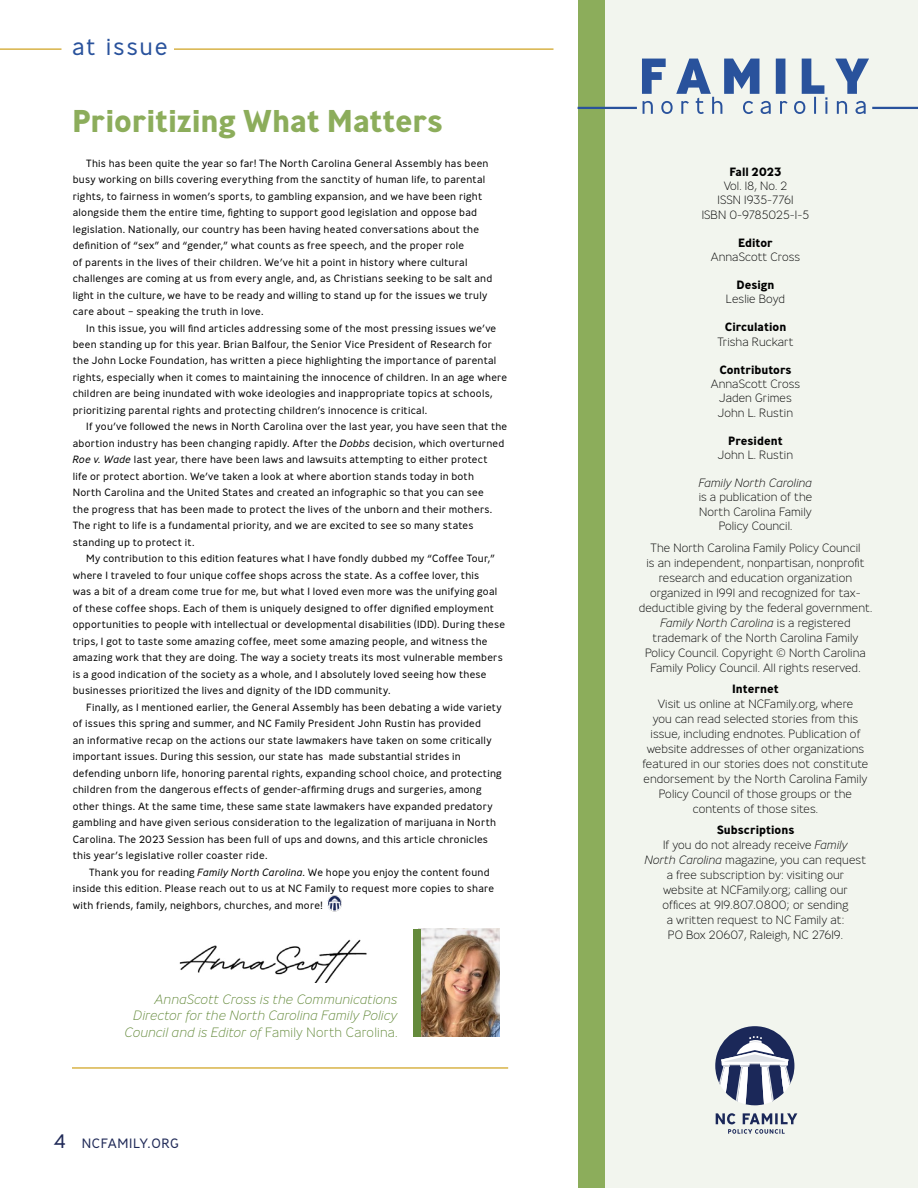
<style>
.page{position:relative;width:918px;height:1188px;background:#fff}
.page>*{position:absolute;margin:0;border:0;box-sizing:border-box;transform-origin:0 0}
.t1{font:700 31.5px "Ministry";letter-spacing:-.01em;color:#8cad5b}
.t2{font:300 24px "Ministry";letter-spacing:.065em;color:#29529c}
.t3{font:italic 200 13.5px/16.2px "Ministry";letter-spacing:.005em;color:#648a3b;text-align:right}
.t4{font:300 13.5px "Ministry";letter-spacing:.05em;color:#1f2957}
.t5{font:200 12px/15px "Ministry";color:#000;text-align:center}
.t6{font:700 12px "Ministry";color:#000}
.t7{font:italic 200 12px "Ministry";color:#000}
.t8{font:300 10.5px/16.5px "Ministry";letter-spacing:.02em;color:#000}
.s1{font-style:italic}
.s2{font-style:normal}
.s3{font-size:19.5px}
.s4{font-weight:700}
</style>
<div class="page">
<img style="left:327px;top:895px;width:15px;height:17px">
<div style="left:591px;top:0;width:327px;height:1188px;background:#f2f5ee"></div>
<div style="left:578px;top:0;width:27px;height:1188px;background:#8cad5b"></div>
<svg style="left:716px;top:1113px;width:81px;height:21px"></svg>
<svg style="left:715px;top:1026px;width:79px;height:79px"></svg>
<hr style="left:0;top:48px;width:62px;height:2px;background:#d8b348">
<hr style="left:174px;top:48px;width:380px;height:2px;background:#d8b348">
<img style="left:421px;top:929px;width:79px;height:108px">
<div style="left:413px;top:929px;width:8px;height:108px;background:#648a3b"></div>
<img style="left:179px;top:939px;width:188px;height:44px">
<hr style="left:72px;top:1067px;width:436px;height:2px;background:#d8b348">
<hr style="left:578px;top:107px;width:59px;height:2px;background:#29529c">
<hr style="left:872px;top:107px;width:46px;height:2px;background:#29529c">
<svg style="left:642px;top:59px;width:227px;height:55px"></svg>
<h2 class="t2" style="left:72px;top:31px;width:97px">at issue</h2>
<h1 class="t1" style="left:72px;top:100px;width:373px">Prioritizing What Matters</h1>
<p class="t8" style="left:73px;top:154px;width:421px;text-indent:14px">This has been quite the year so far! The North Carolina General Assembly has been busy working on bills covering everything from the sanctity of human life, to parental rights, to fairness in women’s sports, to gambling expansion, and we have been right alongside them the entire time, fighting to support good legislation and oppose bad legislation. Nationally, our country has been having heated conversations about the definition of “sex” and “gender,” what counts as free speech, and the proper role<br>of parents in the lives of their children. We’ve hit a point in history where cultural challenges are coming at us from every angle, and, as Christians seeking to be salt and light in the culture, we have to be ready and willing to stand up for the issues we truly care about – speaking the truth in love.</p>
<p class="t8" style="left:73px;top:319px;width:436px;text-indent:14px">In this issue, you will find articles addressing some of the most pressing issues we’ve been standing up for this year. Brian Balfour, the Senior Vice President of Research for the John Locke Foundation, has written a piece highlighting the importance of parental rights, especially when it comes to maintaining the innocence of children. In an age where children are being inundated with woke ideologies and inappropriate topics at schools, prioritizing parental rights and protecting children’s innocence is critical.</p>
<p class="t8" style="left:73px;top:418px;width:436px;text-indent:14px">If you’ve followed the news in North Carolina over the last year, you have seen that the abortion industry has been changing rapidly. After the <span class="s1">Dobbs</span> decision, which overturned <span class="s1">Roe v. Wade</span> last year, there have been laws and lawsuits attempting to either protect<br>life or protect abortion. We’ve taken a look at where abortion stands today in both<br>North Carolina and the United States and created an infographic so that you can see<br>the progress that has been made to protect the lives of the unborn and their mothers.<br>The right to life is a fundamental priority, and we are excited to see so many states standing up to protect it.</p>
<p class="t8" style="left:73px;top:550px;width:434px;text-indent:14px">My contribution to this edition features what I have fondly dubbed my “Coffee Tour,” where I traveled to four unique coffee shops across the state. As a coffee lover, this<br>was a bit of a dream come true for me, but what I loved even more was the unifying goal of these coffee shops. Each of them is uniquely designed to offer dignified employment opportunities to people with intellectual or developmental disabilities (IDD). During these trips, I got to taste some amazing coffee, meet some amazing people, and witness the amazing work that they are doing. The way a society treats its most vulnerable members is a good indication of the society as a whole, and I absolutely loved seeing how these businesses prioritized the lives and dignity of the IDD community.</p>
<p class="t8" style="left:73px;top:699px;width:431px;text-indent:14px">Finally, as I mentioned earlier, the General Assembly has been debating a wide variety of issues this spring and summer, and NC Family President John Rustin has provided<br>an informative recap on the actions our state lawmakers have taken on some critically important issues. During this session, our state has made substantial strides in defending unborn life, honoring parental rights, expanding school choice, and protecting children from the dangerous effects of gender-affirming drugs and surgeries, among other things. At the same time, these same state lawmakers have expanded predatory gambling and have given serious consideration to the legalization of marijuana in North Carolina. The 2023 Session has been full of ups and downs, and this article chronicles this year’s legislative roller coaster ride.</p>
<p class="t8" style="left:73px;top:864px;width:423px;text-indent:16px">Thank you for reading <span class="s1">Family North Carolina</span>. We hope you enjoy the content found inside this edition. Please reach out to us at NC Family to request more copies to share with friends, family, neighbors, churches, and more!</p>
<p class="t3" style="left:125px;top:992px;width:274px">AnnaScott Cross is the Communications<br>Director for the North Carolina Family Policy<br>Council and is Editor of <span class="s2">Family North Carolina.</span></p>
<p class="t4" style="left:54px;top:1134px;width:127px"><span class="s3">4</span> NCFAMILY.ORG</p>
<p class="t6" style="left:729px;top:164px;width:54px">Fall 2023</p>
<p class="t5" style="left:702px;top:179px;width:109px;line-height:14.4px">Vol. 18, No. 2<br>ISSN 1935-7761<br>ISBN 0-9785025-1-5</p>
<p class="t6" style="left:738px;top:235px;width:36px">Editor</p>
<p class="t5" style="left:711px;top:249px;width:91px">AnnaScott Cross</p>
<p class="t6" style="left:736px;top:277px;width:40px">Design</p>
<p class="t5" style="left:726px;top:292px;width:61px">Leslie Boyd</p>
<p class="t6" style="left:725px;top:319px;width:63px">Circulation</p>
<p class="t5" style="left:718px;top:334px;width:78px">Trisha Ruckart</p>
<p class="t6" style="left:719px;top:362px;width:74px">Contributors</p>
<p class="t5" style="left:711px;top:377px;width:91px;line-height:14.4px">AnnaScott Cross<br>Jaden Grimes<br>John L. Rustin</p>
<p class="t6" style="left:728px;top:433px;width:56px">President</p>
<p class="t5" style="left:718px;top:447px;width:77px">John L. Rustin</p>
<p class="t7" style="left:699px;top:476px;width:115px">Family North Carolina</p>
<p class="t5" style="left:699px;top:490px;width:115px;line-height:14.4px">is a publication of the<br>North Carolina Family<br>Policy Council.</p>
<p class="t5" style="left:639px;top:540px;width:235px">The North Carolina Family Policy Council<br>is an independent, nonpartisan, nonprofit research and education organization organized in 1991 and recognized for tax&shy;deductible giving by the federal government.<br><span class="s1">Family North Carolina</span> is a registered trademark of the North Carolina Family Policy Council. Copyright © North Carolina Family Policy Council. All rights reserved.</p>
<p class="t6" style="left:732px;top:681px;width:48px">Internet</p>
<p class="t5" style="left:643px;top:696px;width:227px">Visit us online at NCFamily.org, where<br>you can read selected stories from this issue, including endnotes. Publication of website addresses of other organizations featured in our stories does not constitute endorsement by the North Carolina Family Policy Council of those groups or the contents of those sites.</p>
<p class="t5" style="left:645px;top:823px;width:223px"><span class="s4">Subscriptions<br></span>If you do not already receive <span class="s1">Family<br>North Carolina</span> magazine, you can request a free subscription by: visiting our<br>website at NCFamily.org; calling our offices at 919.807.0800; or sending<br>a written request to NC Family at:<br>PO Box 20607, Raleigh, NC 27619.</p>
</div>
